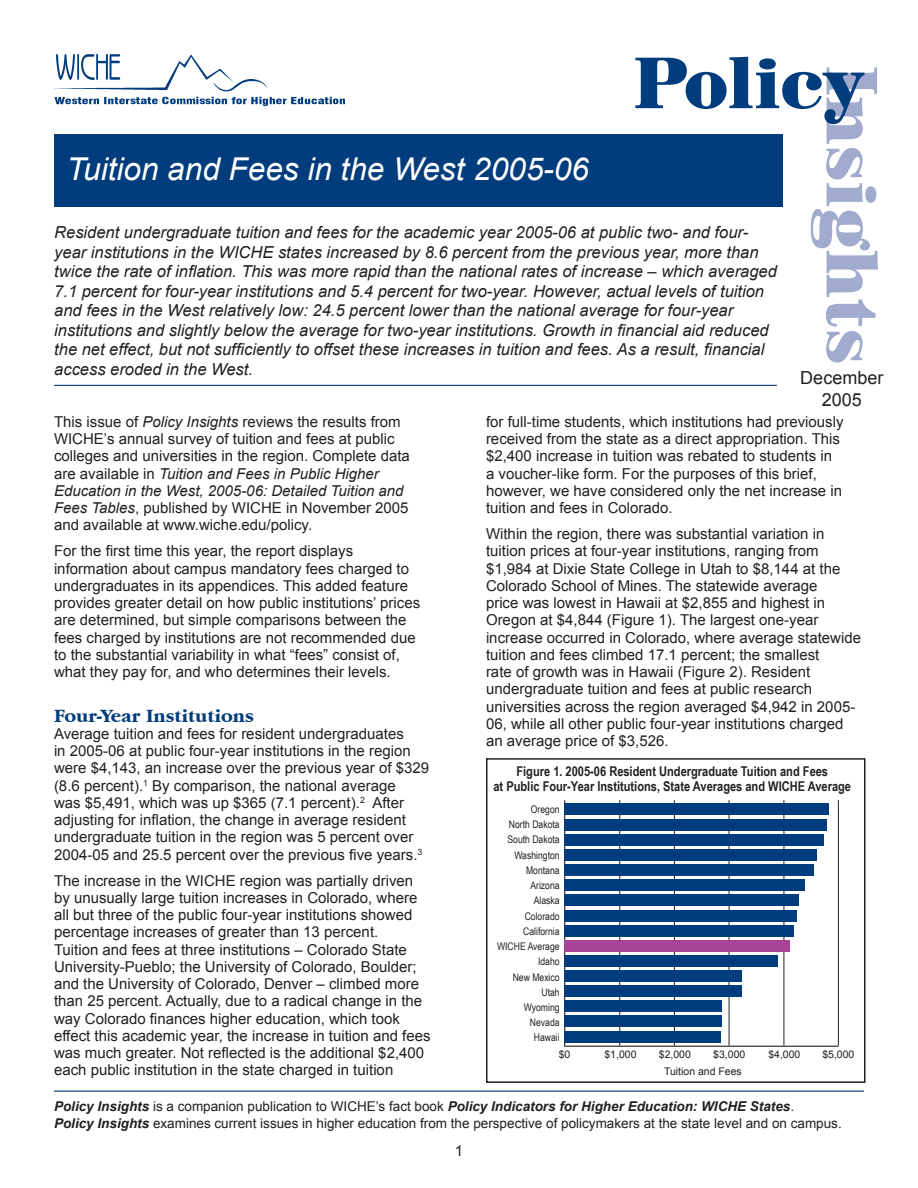
<style>
.page{position:relative;width:918px;height:1188px;background:#fff}
.page>*{position:absolute;margin:0;border:0;box-sizing:border-box;transform-origin:0 0}
.t1{font:900 72px "Century 725 BT";color:#a0abcd;scale:.9 1}
.t2{font:900 72px "Century 725 BT";color:#013d7d;scale:.9 1}
.t3{font:italic 31.5px "Arial";color:#fff}
.t4{font:700 19.5px "Garamond IT Cby BT";color:#013d7d}
.t5{font:18px/21.6px "Arial";color:#231f20;text-align:center}
.t6{font:italic 16.5px/19.5px "Arial";color:#231f20}
.t7{font:15px/17.2px "Arial";color:#231f20}
.t8{font:13.5px/17.2px "Arial";color:#231f20}
.t9{font:700 13.5px/15px "Arial Narrow";color:#231f20;text-align:center}
.t10{font:10.5px/15.3px "Arial Narrow";color:#231f20;text-align:right}
.t11{font:10.5px "Arial";color:#231f20}
.s1{font-style:italic}
.s2{font-weight:700;font-style:italic}
</style>
<div class="page">
<img style="left:54px;top:54px;width:291px;height:52px">
<div style="left:54px;top:134px;width:729px;height:73px;background:#013d7d"></div>
<hr style="left:54px;top:385px;width:723px;height:1px;background:#013d7d">
<hr style="left:54px;top:1091px;width:810px;height:1px;background:#013d7d">
<div style="left:486px;top:758px;width:380px;height:325px;border:2px solid #231f20"></div>
<hr style="left:620px;top:800px;width:1px;height:246px;background:#231f20">
<hr style="left:564px;top:1046px;width:275px;height:1px;background:#231f20">
<hr style="left:564px;top:800px;width:1px;height:246px;background:#231f20">
<hr style="left:674px;top:800px;width:1px;height:246px;background:#231f20">
<hr style="left:729px;top:800px;width:1px;height:246px;background:#231f20">
<hr style="left:784px;top:800px;width:1px;height:246px;background:#231f20">
<hr style="left:838px;top:800px;width:1px;height:246px;background:#231f20">
<div style="left:564px;top:803px;width:265px;height:12px;background:#013d7d"></div>
<div style="left:564px;top:819px;width:263px;height:12px;background:#013d7d"></div>
<div style="left:564px;top:834px;width:260px;height:12px;background:#013d7d"></div>
<div style="left:564px;top:849px;width:253px;height:12px;background:#013d7d"></div>
<div style="left:564px;top:864px;width:250px;height:12px;background:#013d7d"></div>
<div style="left:564px;top:880px;width:241px;height:11px;background:#013d7d"></div>
<div style="left:564px;top:895px;width:234px;height:11px;background:#013d7d"></div>
<div style="left:564px;top:910px;width:233px;height:11px;background:#013d7d"></div>
<div style="left:564px;top:925px;width:230px;height:12px;background:#013d7d"></div>
<div style="left:564px;top:940px;width:226px;height:12px;background:#a54499"></div>
<div style="left:564px;top:955px;width:214px;height:12px;background:#013d7d"></div>
<div style="left:564px;top:970px;width:178px;height:12px;background:#013d7d"></div>
<div style="left:564px;top:985px;width:178px;height:12px;background:#013d7d"></div>
<div style="left:564px;top:1000px;width:158px;height:12px;background:#013d7d"></div>
<div style="left:564px;top:1016px;width:158px;height:11px;background:#013d7d"></div>
<div style="left:564px;top:1031px;width:157px;height:12px;background:#013d7d"></div>
<h1 class="t2" style="left:634px;top:39px;width:257px">Policy</h1>
<h1 class="t1" style="left:896px;top:66px;width:333px;rotate:90deg">Insights</h1>
<h2 class="t3" style="left:66px;top:149px;width:524px">Tuition and Fees in the West 2005-06</h2>
<p class="t6" style="left:54px;top:223px;width:724px">Resident undergraduate tuition and fees for the academic year 2005-06 at public two- and four&shy;year institutions in the WICHE states increased by 8.6 percent from the previous year, more than twice the rate of inflation. This was more rapid than the national rates of increase – which averaged 7.1 percent for four-year institutions and 5.4 percent for two-year. However, actual levels of tuition and fees in the West relatively low: 24.5 percent lower than the national average for four-year institutions and slightly below the average for two-year institutions. Growth in financial aid reduced the net effect, but not sufficiently to offset these increases in tuition and fees. As a result, financial access eroded in the West.</p>
<p class="t5" style="left:800px;top:367px;width:85px">December<br>2005</p>
<p class="t7" style="left:54px;top:413px;width:357px">This issue of <span class="s1">Policy Insights</span> reviews the results from WICHE’s annual survey of tuition and fees at public colleges and universities in the region. Complete data are available in <span class="s1">Tuition and Fees in Public Higher Education in the West, 2005-06: Detailed Tuition and Fees Tables</span>, published by WICHE in November 2005 and available at www.wiche.edu/policy.</p>
<p class="t7" style="left:54px;top:543px;width:368px">For the first time this year, the report displays information about campus mandatory fees charged to undergraduates in its appendices. This added feature provides greater detail on how public institutions’ prices are determined, but simple comparisons between the fees charged by institutions are not recommended due to the substantial variability in what “fees” consist of, what they pay for, and who determines their levels.</p>
<h3 class="t4" style="left:54px;top:705px;width:201px">Four-Year Institutions</h3>
<p class="t7" style="left:54px;top:725px;width:377px">Average tuition and fees for resident undergraduates<br>in 2005-06 at public four-year institutions in the region were $4,143, an increase over the previous year of $329 (8.6 percent).<sup>1</sup> By comparison, the national average<br>was $5,491, which was up $365 (7.1 percent).<sup>2</sup> After adjusting for inflation, the change in average resident undergraduate tuition in the region was 5 percent over 2004-05 and 25.5 percent over the previous five years.<sup>3</sup></p>
<p class="t7" style="left:54px;top:872px;width:378px">The increase in the WICHE region was partially driven by unusually large tuition increases in Colorado, where all but three of the public four-year institutions showed percentage increases of greater than 13 percent.<br>Tuition and fees at three institutions – Colorado State University-Pueblo; the University of Colorado, Boulder; and the University of Colorado, Denver – climbed more than 25 percent. Actually, due to a radical change in the way Colorado finances higher education, which took effect this academic year, the increase in tuition and fees was much greater. Not reflected is the additional $2,400 each public institution in the state charged in tuition</p>
<p class="t7" style="left:486px;top:413px;width:359px">for full-time students, which institutions had previously received from the state as a direct appropriation. This $2,400 increase in tuition was rebated to students in a voucher-like form. For the purposes of this brief, however, we have considered only the net increase in tuition and fees in Colorado.</p>
<p class="t7" style="left:486px;top:525px;width:377px">Within the region, there was substantial variation in tuition prices at four-year institutions, ranging from $1,984 at Dixie State College in Utah to $8,144 at the Colorado School of Mines. The statewide average<br>price was lowest in Hawaii at $2,855 and highest in Oregon at $4,844 (Figure 1). The largest one-year increase occurred in Colorado, where average statewide tuition and fees climbed 17.1 percent; the smallest<br>rate of growth was in Hawaii (Figure 2). Resident undergraduate tuition and fees at public research universities across the region averaged $4,942 in 2005- 06, while all other public four-year institutions charged an average price of $3,526.</p>
<p class="t9" style="left:493px;top:763px;width:359px">Figure 1. 2005-06 Resident Undergraduate Tuition and Fees<br>at Public Four-Year Institutions, State Averages and WICHE Average</p>
<p class="t10" style="left:497px;top:801px;width:64px">Oregon<br>North Dakota<br>South Dakota<br>Washington<br>Montana<br>Arizona<br>Alaska<br>Colorado<br>California<br>WICHE Average<br>Idaho<br>New Mexico<br>Utah<br>Wyoming<br>Nevada<br>Hawaii</p>
<p class="t11" style="left:559px;top:1047px;width:13px">$0</p>
<p class="t11" style="left:604px;top:1047px;width:34px">$1,000</p>
<p class="t11" style="left:659px;top:1047px;width:34px">$2,000</p>
<p class="t11" style="left:713px;top:1047px;width:34px">$3,000</p>
<p class="t11" style="left:768px;top:1047px;width:34px">$4,000</p>
<p class="t11" style="left:822px;top:1047px;width:34px">$5,000</p>
<p class="t11" style="left:664px;top:1065px;width:79px">Tuition and Fees</p>
<p class="t8" style="left:54px;top:1098px;width:789px"><span class="s2">Policy Insights</span> is a companion publication to WICHE’s fact book <span class="s2">Policy Indicators for Higher Education: WICHE States</span>.<br><span class="s2">Policy Insights</span> examines current issues in higher education from the perspective of policymakers at the state level and on campus.</p>
<p class="t7" style="left:455px;top:1142px;width:10px">1</p>
</div>
